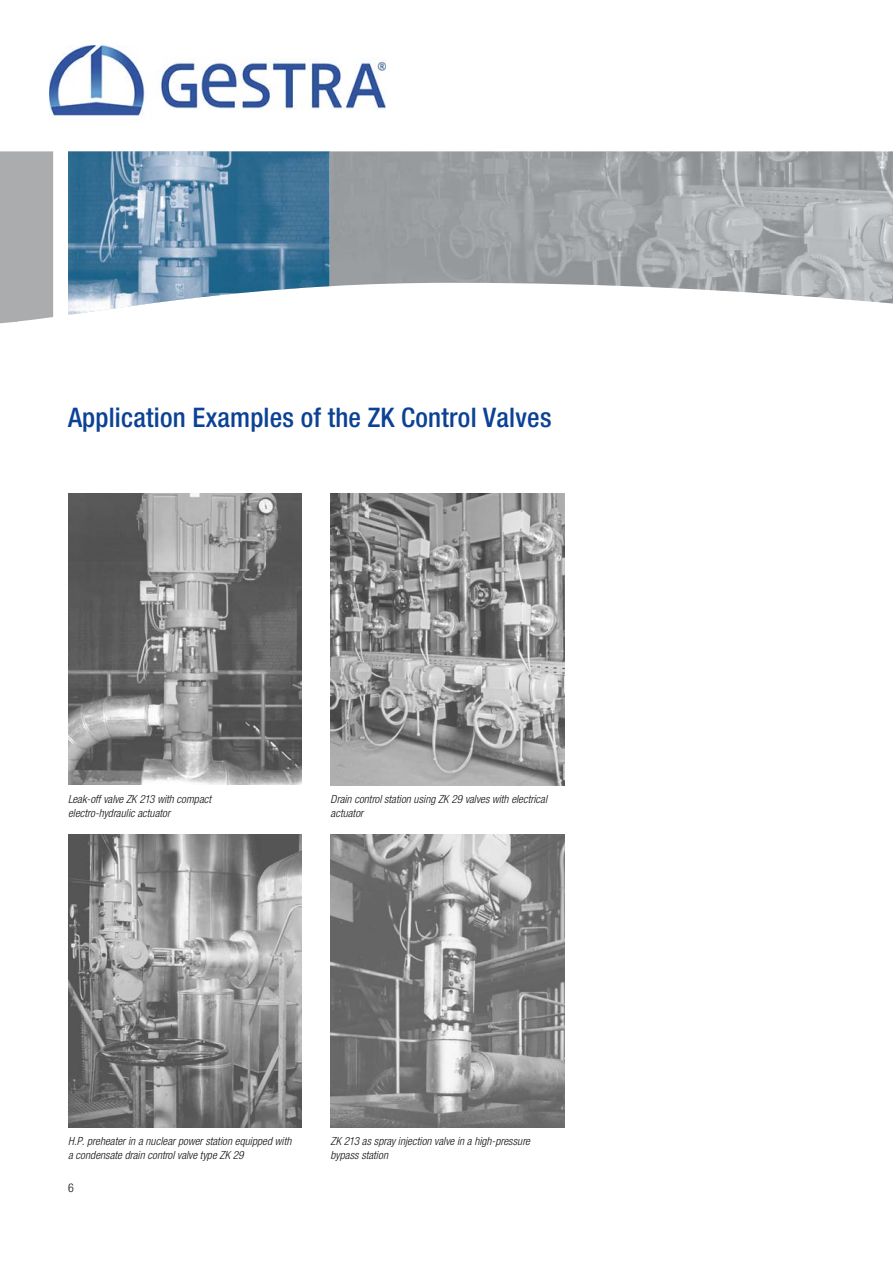
<style>
.page{position:relative;width:893px;height:1263px;background:#fff}
.page>*{position:absolute;margin:0;border:0;box-sizing:border-box;transform-origin:0 0}
.t1{font:500 condensed 27px "Helvetica Neue";letter-spacing:.01em;color:#0c4295}
.t2{font:300 condensed 12px "Helvetica Neue";color:#141314}
.t3{font:italic 300 condensed 11.25px/13.5px "Helvetica Neue";letter-spacing:.005em;color:#141314}
</style>
<div class="page">
<img style="left:68px;top:493px;width:234px;height:291px">
<img style="left:330px;top:151px;width:563px;height:153px">
<img style="left:68px;top:151px;width:262px;height:164px">
<div style="left:0;top:151px;width:53px;height:173px;background:#aaacae"></div>
<img style="left:68px;top:835px;width:234px;height:293px">
<img style="left:331px;top:493px;width:233px;height:293px">
<img style="left:331px;top:835px;width:233px;height:293px">
<img style="left:50px;top:46px;width:336px;height:72px">
<h1 class="t1" style="left:68px;top:408px;width:485px">Application Examples of the ZK Control Valves</h1>
<p class="t3" style="left:68px;top:793px;width:145px">Leak-off valve ZK 213 with compact electro-hydraulic actuator</p>
<p class="t3" style="left:331px;top:793px;width:218px">Drain control station using ZK 29 valves with electrical actuator</p>
<p class="t3" style="left:68px;top:1135px;width:225px">H.P. preheater in a nuclear power station equipped with a condensate drain control valve type ZK 29</p>
<p class="t2" style="left:68px;top:1184px;width:7px">6</p>
<p class="t3" style="left:331px;top:1135px;width:201px">ZK 213 as spray injection valve in a high-pressure bypass station</p>
</div>
